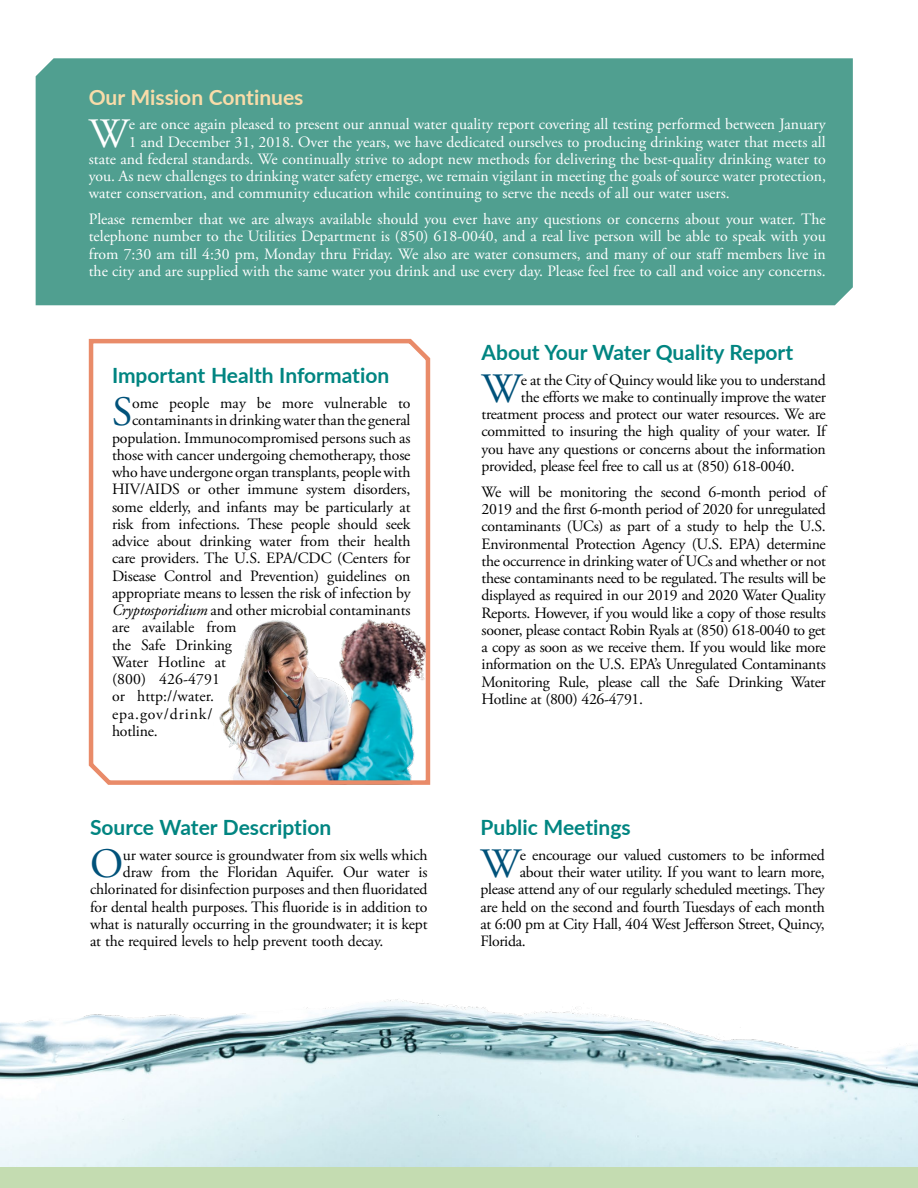
<style>
.page{position:relative;width:918px;height:1188px;background:#fff}
.page>*{position:absolute;margin:0;border:0;box-sizing:border-box;transform-origin:0 0}
.Initial_Cap{font:41.7px "Adobe Garamond Pro";color:#00527a}
.Initial_Cap-2{font:41.7px "Adobe Garamond Pro";color:#fff}
.Article_Headline-19{font:700 21px "Lato";color:#008581}
.Article_Headline-19-2{font:700 21px "Lato";color:#f9dca9}
.Initial_Cap-3{font:15.75px "Adobe Garamond Pro";letter-spacing:-.01em;color:#000}
.First_Paragraph{font:15.75px/17.2px "Adobe Garamond Pro";letter-spacing:-.02em;color:#000;text-align:justify}
.Initial_Cap-4{font:15.75px "Adobe Garamond Pro";color:#fff}
.First_Paragraph-2{font:15.75px/17.2px "Adobe Garamond Pro";color:#fff;text-align:justify}
.Initial_Cap-5{font:15.75px "Adobe Garamond Pro";letter-spacing:.055em;color:#000}
.s1{font-style:italic}
</style>
<div class="page">
<div style="left:0;top:1166px;width:918px;height:22px;background:#c4dcb1"></div>
<div style="left:36px;top:58px;width:817px;height:247px;background:#509f90"></div>
<svg style="left:88px;top:338px;width:343px;height:447px"></svg>
<img style="left:0;top:999px;width:918px;height:167px">
<p class="Article_Headline-19-2" style="left:89px;top:81px;width:216px">Our Mission Continues</p>
<p class="Initial_Cap-2" style="left:89px;top:108px;width:42px">W</p>
<p class="Initial_Cap-4" style="left:129px;top:115px;width:698px">e are once again pleased to present our annual water quality report covering all testing performed between January</p>
<p class="Initial_Cap-4" style="left:129px;top:132px;width:698px">1 and December 31, 2018. Over the years, we have dedicated ourselves to producing drinking water that meets all</p>
<p class="Initial_Cap-4" style="left:89px;top:149px;width:739px">state and federal standards. We continually strive to adopt new methods for delivering the best-quality drinking water to</p>
<p class="Initial_Cap-4" style="left:89px;top:167px;width:739px">you. As new challenges to drinking water safety emerge, we remain vigilant in meeting the goals of source water protection,</p>
<p class="Initial_Cap-4" style="left:89px;top:184px;width:642px">water conservation, and community education while continuing to serve the needs of all our water users.</p>
<p class="First_Paragraph-2" style="left:89px;top:211px;width:739px">Please remember that we are always available should you ever have any questions or concerns about your water. The telephone number to the Utilities Department is (850) 618-0040, and a real live person will be able to speak with you from 7:30 am till 4:30 pm, Monday thru Friday. We also are water consumers, and many of our staff members live in the city and are supplied with the same water you drink and use every day. Please feel free to call and voice any concerns.</p>
<p class="Article_Headline-19" style="left:112px;top:360px;width:279px">Important Health Information</p>
<p class="Initial_Cap" style="left:112px;top:387px;width:22px">S</p>
<p class="Initial_Cap-3" style="left:132px;top:394px;width:280px">ome people may be more vulnerable to</p>
<p class="Initial_Cap-3" style="left:132px;top:411px;width:280px">contaminants in drinking water than the general</p>
<p class="Initial_Cap-3" style="left:112px;top:428px;width:300px">population. Immunocompromised persons such as</p>
<p class="Initial_Cap-3" style="left:112px;top:445px;width:300px">those with cancer undergoing chemotherapy, those</p>
<p class="Initial_Cap-3" style="left:112px;top:463px;width:300px">who have undergone organ transplants, people with</p>
<p class="Initial_Cap-3" style="left:112px;top:480px;width:300px">HIV/AIDS or other immune system disorders,</p>
<p class="Initial_Cap-3" style="left:112px;top:497px;width:300px">some elderly, and infants may be particularly at</p>
<p class="Initial_Cap-3" style="left:112px;top:514px;width:300px">risk from infections. These people should seek</p>
<p class="Initial_Cap-3" style="left:112px;top:532px;width:300px">advice about drinking water from their health</p>
<p class="Initial_Cap-3" style="left:112px;top:549px;width:300px">care providers. The U.S. EPA/CDC (Centers for</p>
<p class="Initial_Cap-3" style="left:112px;top:566px;width:300px">Disease Control and Prevention) guidelines on</p>
<p class="Initial_Cap-3" style="left:112px;top:583px;width:300px">appropriate means to lessen the risk of infection by</p>
<p class="Initial_Cap-3" style="left:112px;top:601px;width:300px"><span class="s1">Cryptosporidium</span> and other microbial contaminants</p>
<p class="Initial_Cap-3" style="left:112px;top:618px;width:126px">are available from</p>
<p class="Initial_Cap-3" style="left:112px;top:635px;width:122px">the Safe Drinking</p>
<p class="Initial_Cap-3" style="left:112px;top:652px;width:115px">Water Hotline at</p>
<p class="Initial_Cap-3" style="left:112px;top:670px;width:110px">(800) 426-4791</p>
<p class="Initial_Cap-3" style="left:112px;top:687px;width:103px">or http://water.</p>
<p class="Initial_Cap-5" style="left:112px;top:704px;width:102px">epa.gov/drink/</p>
<p class="Initial_Cap-3" style="left:112px;top:721px;width:47px">hotline.</p>
<p class="Article_Headline-19" style="left:90px;top:812px;width:243px">Source Water Description</p>
<p class="Initial_Cap" style="left:90px;top:839px;width:35px">O</p>
<p class="Initial_Cap-3" style="left:123px;top:846px;width:306px">ur water source is groundwater from six wells which</p>
<p class="Initial_Cap-3" style="left:123px;top:863px;width:306px">draw from the Floridan Aquifer. Our water is</p>
<p class="Initial_Cap-3" style="left:90px;top:880px;width:339px">chlorinated for disinfection purposes and then fluoridated</p>
<p class="Initial_Cap-3" style="left:90px;top:897px;width:339px">for dental health purposes. This fluoride is in addition to</p>
<p class="Initial_Cap-3" style="left:90px;top:915px;width:339px">what is naturally occurring in the groundwater; it is kept</p>
<p class="Initial_Cap-3" style="left:90px;top:932px;width:295px">at the required levels to help prevent tooth decay.</p>
<p class="Article_Headline-19" style="left:482px;top:337px;width:313px">About Your Water Quality Report</p>
<p class="Initial_Cap" style="left:482px;top:364px;width:42px">W</p>
<p class="Initial_Cap-3" style="left:521px;top:370px;width:306px">e at the City of Quincy would like you to understand</p>
<p class="Initial_Cap-3" style="left:521px;top:388px;width:307px">the efforts we make to continually improve the water</p>
<p class="Initial_Cap-3" style="left:482px;top:405px;width:346px">treatment process and protect our water resources. We are</p>
<p class="Initial_Cap-3" style="left:482px;top:422px;width:346px">committed to insuring the high quality of your water. If</p>
<p class="Initial_Cap-3" style="left:482px;top:439px;width:346px">you have any questions or concerns about the information</p>
<p class="Initial_Cap-3" style="left:482px;top:457px;width:315px">provided, please feel free to call us at (850) 618-0040.</p>
<p class="First_Paragraph" style="left:482px;top:484px;width:346px">We will be monitoring the second 6-month period of 2019 and the first 6-month period of 2020 for unregulated contaminants (UCs) as part of a study to help the U.S.<br>Environmental Protection Agency (U.S. EPA) determine the occurrence in drinking water of UCs and whether or not these contaminants need to be regulated. The results will be displayed as required in our 2019 and 2020 Water Quality Reports. However, if you would like a copy of those results sooner, please contact Robin Ryals at (850) 618-0040 to get a copy as soon as we receive them. If you would like more information on the U.S. EPA’s Unregulated Contaminants Monitoring Rule, please call the Safe Drinking Water Hotline at (800) 426-4791.</p>
<p class="Article_Headline-19" style="left:481px;top:812px;width:152px">Public Meetings</p>
<p class="Initial_Cap" style="left:481px;top:839px;width:42px">W</p>
<p class="Initial_Cap-3" style="left:520px;top:846px;width:306px">e encourage our valued customers to be informed</p>
<p class="Initial_Cap-3" style="left:520px;top:863px;width:307px">about their water utility. If you want to learn more,</p>
<p class="Initial_Cap-3" style="left:481px;top:880px;width:346px">please attend any of our regularly scheduled meetings. They</p>
<p class="Initial_Cap-3" style="left:481px;top:897px;width:346px">are held on the second and fourth Tuesdays of each month</p>
<p class="Initial_Cap-3" style="left:481px;top:915px;width:346px">at 6:00 pm at City Hall, 404 West Jefferson Street, Quincy,</p>
<p class="Initial_Cap-3" style="left:481px;top:932px;width:47px">Florida.</p>
</div>
